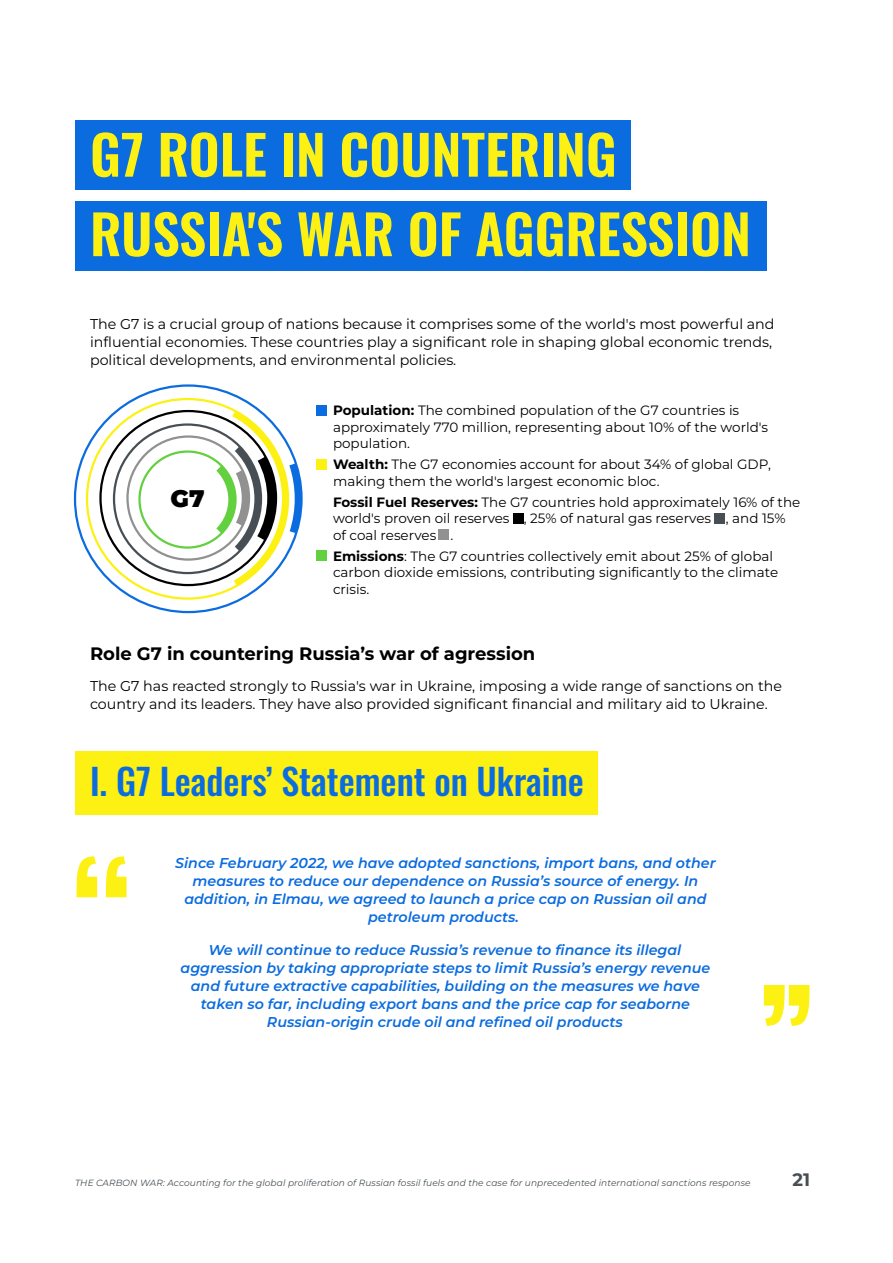
<style>
.page{position:relative;width:893px;height:1263px;background:#fff}
.page>*{position:absolute;margin:0;border:0;box-sizing:border-box;transform-origin:0 0}
.t1{font:700 144px "Oswald";color:#fdf113}
.t2{font:600 54px/79.5px "Oswald";color:#fdf113}
.t3{font:500 36px "Oswald";color:#0b6cdf}
.t4{font:900 24px "Montserrat";color:#000}
.t5{font:700 18px "Montserrat";color:#000}
.t6{font:700 18px "Montserrat";color:#474f54}
.t7{font:italic 600 14.25px/18px "Montserrat";color:#0b6cdf;text-align:center}
.t8{font:14.25px/18px "Montserrat";color:#000}
.t9{font:13.5px/16.5px "Montserrat";color:#000}
.t10{font:italic 9px "Montserrat";letter-spacing:.01em;color:#474f54}
.s1{font-weight:700}
</style>
<div class="page">
<div style="left:138px;top:450px;width:99px;height:99px;border:2px solid #63d03f;border-radius:50%"></div>
<svg style="left:216px;top:411px;width:87px;height:175px"></svg>
<div style="left:75px;top:120px;width:555px;height:69px;background:#0b6cdf"></div>
<div style="left:75px;top:201px;width:691px;height:69px;background:#0b6cdf"></div>
<div style="left:316px;top:405px;width:11px;height:11px;background:#0b6cdf"></div>
<div style="left:316px;top:459px;width:11px;height:11px;background:#fdf113"></div>
<div style="left:513px;top:513px;width:11px;height:11px;background:#000"></div>
<div style="left:714px;top:513px;width:10px;height:11px;background:#474f54"></div>
<div style="left:438px;top:530px;width:10px;height:10px;background:#919191"></div>
<div style="left:316px;top:550px;width:11px;height:11px;background:#63d03f"></div>
<div style="left:75px;top:752px;width:522px;height:62px;background:#fdf113"></div>
<h2 class="t2" style="left:90px;top:118px;width:662px">G7 ROLE IN COUNTERING<br>RUSSIA'S WAR OF AGGRESSION</h2>
<p class="t8" style="left:90px;top:315px;width:686px">The G7 is a crucial group of nations because it comprises some of the world's most powerful and influential economies. These countries play a significant role in shaping global economic trends, political developments, and environmental policies.</p>
<p class="t9" style="left:333px;top:402px;width:408px"><span class="s1">Population:</span> The combined population of the G7 countries is</p>
<h3 class="t4" style="left:171px;top:480px;width:35px">G7</h3>
<p class="t9" style="left:333px;top:418px;width:437px">approximately 770 million, representing about 10% of the world's population.</p>
<p class="t9" style="left:333px;top:470px;width:469px;line-height:21px">making them the world's largest economic bloc.<br><span class="s1">Fossil Fuel Reserves:</span> The G7 countries hold approximately 16% of the</p>
<p class="t9" style="left:333px;top:510px;width:454px">world's proven oil reserves , 25% of natural gas reserves , and 15% of coal reserves .</p>
<p class="t9" style="left:333px;top:547px;width:447px"><span class="s1">Emissions</span>: The G7 countries collectively emit about 25% of global carbon dioxide emissions, contributing significantly to the climate crisis.</p>
<p class="t9" style="left:333px;top:456px;width:439px"><span class="s1">Wealth:</span> The G7 economies account for about 34% of global GDP,</p>
<p class="t5" style="left:90px;top:640px;width:447px">Role G7 in countering Russia’s war of agression</p>
<p class="t8" style="left:90px;top:676px;width:693px">The G7 has reacted strongly to Russia's war in Ukraine, imposing a wide range of sanctions on the country and its leaders. They have also provided significant financial and military aid to Ukraine.</p>
<h3 class="t3" style="left:90px;top:763px;width:495px">І. G7 Leaders’ Statement on Ukraine</h3>
<h1 class="t1" style="left:74px;top:840px;width:60px">“</h1>
<p class="t7" style="left:175px;top:853px;width:542px">Since February 2022, we have adopted sanctions, import bans, and other measures to reduce our dependence on Russia’s source of energy. In addition, in Elmau, we agreed to launch a price cap on Russian oil and petroleum products.</p>
<p class="t7" style="left:181px;top:940px;width:531px">We will continue to reduce Russia’s revenue to finance its illegal aggression by taking appropriate steps to limit Russia’s energy revenue and future extractive capabilities, building on the measures we have taken so far, including export bans and the price cap for seaborne Russian-origin crude oil and refined oil products</p>
<h1 class="t1" style="left:760px;top:968px;width:59px">”</h1>
<p class="t10" style="left:75px;top:1177px;width:677px">THE CARBON WAR: Accounting for the global proliferation of Russian fossil fuels and the case for unprecedented international sanctions response</p>
<p class="t6" style="left:792px;top:1167px;width:19px">21</p>
</div>
